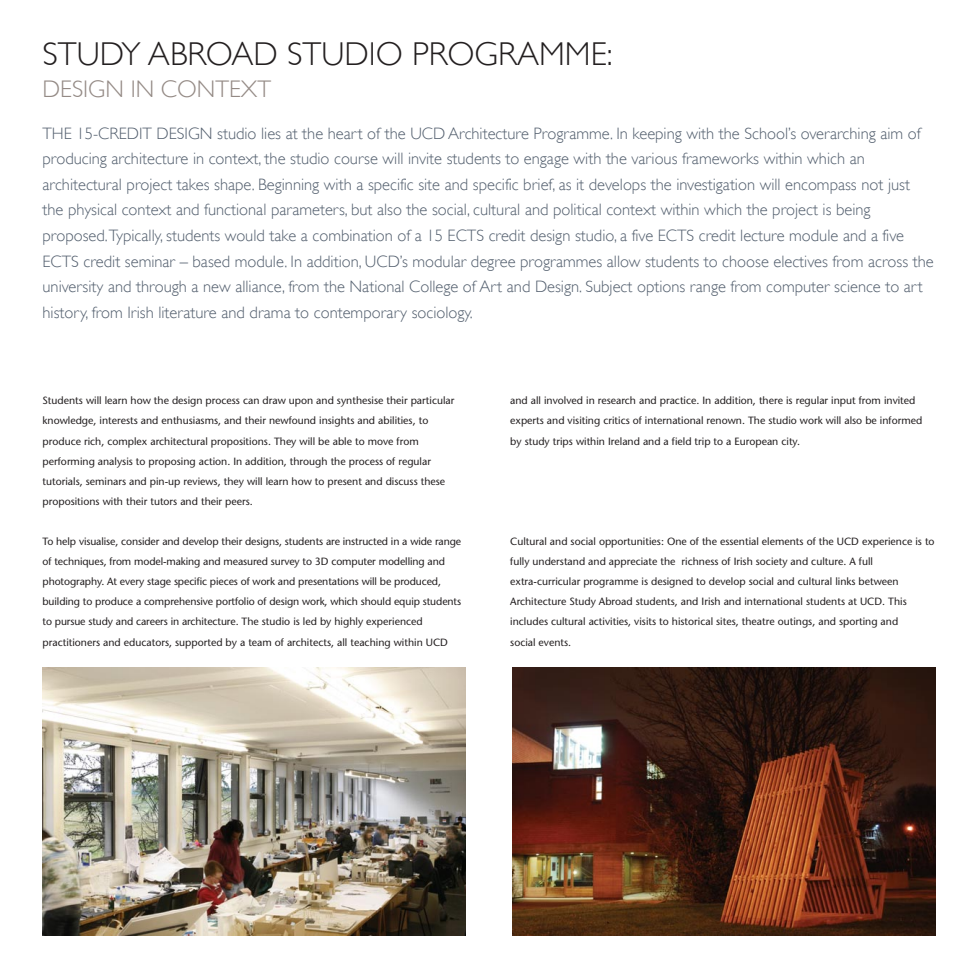
<style>
.page{position:relative;width:978px;height:978px;background:#fff}
.page>*{position:absolute;margin:0;border:0;box-sizing:border-box;transform-origin:0 0}
.t1{font:300 33px "Gill Sans";color:#231f20}
.t2{font:300 24px "Gill Sans";color:#948a85}
.t3{font:300 16.5px/25.5px "Gill Sans";color:#535f6e}
.t4{font:10.5px/20.1px "Stone Sans";color:#231f20}
</style>
<div class="page">
<img style="left:43px;top:668px;width:422px;height:267px">
<img style="left:512px;top:668px;width:423px;height:267px">
<h1 class="t1" style="left:43px;top:36px;width:572px">STUDY ABROAD STUDIO PROGRAMME:</h1>
<h2 class="t2" style="left:43px;top:75px;width:230px">DESIGN IN CONTEXT</h2>
<p class="t3" style="left:43px;top:121px;width:893px">THE 15-CREDIT DESIGN studio lies at the heart of the UCD Architecture Programme. In keeping with the School’s overarching aim of producing architecture in context, the studio course will invite students to engage with the various frameworks within which an architectural project takes shape. Beginning with a specific site and specific brief, as it develops the investigation will encompass not just the physical context and functional parameters, but also the social, cultural and political context within which the project is being proposed.Typically, students would take a combination of a 15 ECTS credit design studio, a five ECTS credit lecture module and a five ECTS credit seminar – based module. In addition, UCD’s modular degree programmes allow students to choose electives from across the university and through a new alliance, from the National College of Art and Design. Subject options range from computer science to art history, from Irish literature and drama to contemporary sociology.</p>
<p class="t4" style="left:43px;top:392px;width:413px">Students will learn how the design process can draw upon and synthesise their particular knowledge, interests and enthusiasms, and their newfound insights and abilities, to produce rich, complex architectural propositions. They will be able to move from performing analysis to proposing action. In addition, through the process of regular tutorials, seminars and pin-up reviews, they will learn how to present and discuss these propositions with their tutors and their peers.</p>
<p class="t4" style="left:43px;top:532px;width:420px">To help visualise, consider and develop their designs, students are instructed in a wide range of techniques, from model-making and measured survey to 3D computer modelling and photography. At every stage specific pieces of work and presentations will be produced, building to produce a comprehensive portfolio of design work, which should equip students to pursue study and careers in architecture. The studio is led by highly experienced practitioners and educators, supported by a team of architects, all teaching within UCD</p>
<p class="t4" style="left:510px;top:392px;width:414px">and all involved in research and practice. In addition, there is regular input from invited experts and visiting critics of international renown. The studio work will also be informed by study trips within Ireland and a field trip to a European city.</p>
<p class="t4" style="left:510px;top:532px;width:426px">Cultural and social opportunities: One of the essential elements of the UCD experience is to fully understand and appreciate the richness of Irish society and culture. A full extra-curricular programme is designed to develop social and cultural links between Architecture Study Abroad students, and Irish and international students at UCD. This includes cultural activities, visits to historical sites, theatre outings, and sporting and<br>social events.</p>
</div>
